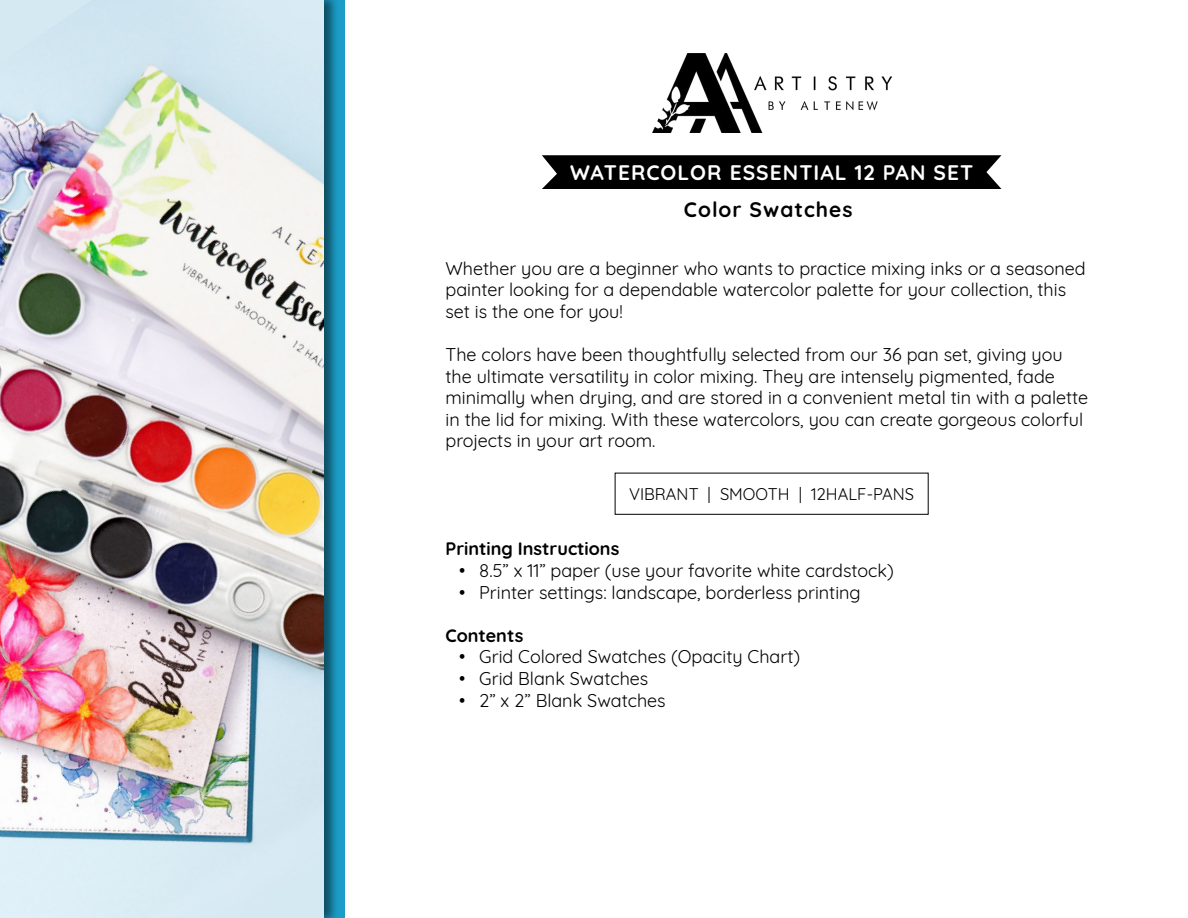
<style>
.page{position:relative;width:1188px;height:918px;background:#fff}
.page>*{position:absolute;margin:0;border:0;box-sizing:border-box;transform-origin:0 0}
.t1{font:700 21px "Quicksand";letter-spacing:.05em;color:#fff}
.t2{font:700 21px "Quicksand";letter-spacing:.05em;color:#000}
.t3{font:18px/21.6px "Quicksand";color:#000}
.t4{font:700 18px "Quicksand";color:#000}
.t5{font:16.5px "Quicksand";color:#000}
</style>
<div class="page">
<div style="left:324px;top:0;width:20px;height:918px;background:#1c9dc7"></div>
<div style="left:0;top:0;width:339px;height:918px;background:#000;opacity:.5"></div>
<img style="left:0;top:0;width:324px;height:918px">
<div style="left:542px;top:155px;width:459px;height:34px;background:#000"></div>
<div style="left:615px;top:473px;width:314px;height:42px;border:1px solid #000"></div>
<img style="left:652px;top:54px;width:239px;height:79px">
<p class="t1" style="left:570px;top:156px;width:405px">WATERCOLOR ESSENTIAL 12 PAN SET</p>
<p class="t2" style="left:684px;top:192px;width:170px">Color Swatches</p>
<p class="t3" style="left:446px;top:255px;width:642px">Whether you are a beginner who wants to practice mixing inks or a seasoned painter looking for a dependable watercolor palette for your collection, this set is the one for you!</p>
<p class="t3" style="left:446px;top:342px;width:644px">The colors have been thoughtfully selected from our 36 pan set, giving you the ultimate versatility in color mixing. They are intensely pigmented, fade minimally when drying, and are stored in a convenient metal tin with a palette in the lid for mixing. With these watercolors, you can create gorgeous colorful projects in your art room.</p>
<p class="t5" style="left:629px;top:481px;width:287px">VIBRANT | SMOOTH | 12HALF-PANS</p>
<p class="t4" style="left:446px;top:534px;width:175px">Printing Instructions</p>
<p class="t3" style="left:459px;top:558px;width:436px">• 8.5” x 11” paper (use your favorite white cardstock)</p>
<p class="t3" style="left:459px;top:579px;width:403px">• Printer settings: landscape, borderless printing</p>
<p class="t4" style="left:446px;top:620px;width:79px">Contents</p>
<p class="t3" style="left:459px;top:644px;width:343px">• Grid Colored Swatches (Opacity Chart)</p>
<p class="t3" style="left:459px;top:666px;width:191px">• Grid Blank Swatches</p>
<p class="t3" style="left:459px;top:687px;width:208px">• 2” x 2” Blank Swatches</p>
</div>
